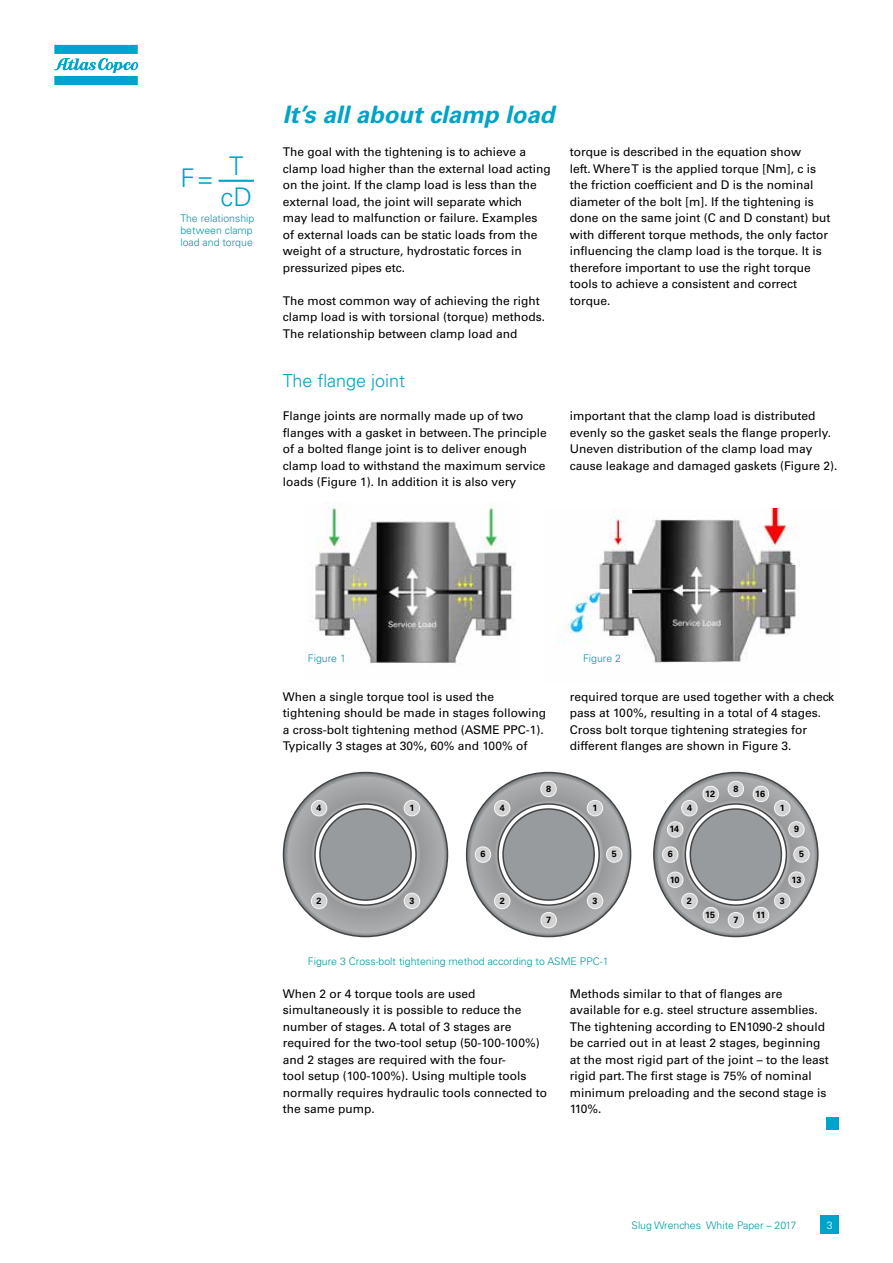
<style>
.page{position:relative;width:893px;height:1263px;background:#fff}
.page>*{position:absolute;margin:0;border:0;box-sizing:border-box;transform-origin:0 0}
.t1{font:300 25.8px/30.9px "Univers LT Std";color:#00a3c9;text-align:center}
.t2{font:italic 700 24px "Univers LT Std";color:#00a3c9}
.t3{font:300 18px "Univers LT Std";color:#00a3c9}
.t4{font:12px/16.5px "Univers LT Std";color:#000}
.t5{font:300 10.5px/12px "Univers LT Std";color:#0097a0}
.t6{font:300 10.5px "Univers LT Std";color:#fff}
.t7{font:700 9px "Univers LT Std";color:#000}
</style>
<div class="page">
<svg style="left:54px;top:45px;width:84px;height:40px"></svg>
<div style="left:821px;top:1215px;width:18px;height:19px;background:#00a3c9"></div>
<div style="left:827px;top:1117px;width:12px;height:13px;background:#00a3c9"></div>
<img style="left:312px;top:502px;width:203px;height:163px">
<img style="left:557px;top:509px;width:243px;height:154px">
<svg style="left:653px;top:772px;width:166px;height:165px"></svg>
<svg style="left:465px;top:772px;width:167px;height:165px"></svg>
<svg style="left:283px;top:772px;width:166px;height:165px"></svg>
<div style="left:320px;top:809px;width:91px;height:91px;background:#979b9d;border-radius:50%"></div>
<div style="left:319px;top:808px;width:93px;height:93px;border:2px solid #454546;border-radius:50%"></div>
<div style="left:404px;top:800px;width:16px;height:16px;background:#d3d2d2;border-radius:50%"></div>
<div style="left:404px;top:800px;width:16px;height:16px;border:1px solid #f7f8fa;border-radius:50%"></div>
<div style="left:311px;top:800px;width:16px;height:16px;background:#d3d2d2;border-radius:50%"></div>
<div style="left:311px;top:800px;width:16px;height:16px;border:1px solid #f7f8fa;border-radius:50%"></div>
<div style="left:404px;top:893px;width:16px;height:16px;background:#d3d2d2;border-radius:50%"></div>
<div style="left:404px;top:893px;width:16px;height:16px;border:1px solid #f7f8fa;border-radius:50%"></div>
<div style="left:311px;top:893px;width:16px;height:16px;background:#d3d2d2;border-radius:50%"></div>
<div style="left:311px;top:893px;width:16px;height:16px;border:1px solid #f7f8fa;border-radius:50%"></div>
<hr style="left:219px;top:180px;width:35px;height:2px;background:#00a3c9">
<h1 class="t1" style="left:220px;top:150px;width:33px">T cD</h1>
<p class="t5" style="left:180px;top:212px;width:75px">The relationship between clamp load and torque</p>
<h1 class="t1" style="left:180px;top:163px;width:35px">F=</h1>
<h2 class="t2" style="left:283px;top:100px;width:273px">It’s all about clamp load</h2>
<p class="t4" style="left:283px;top:144px;width:270px">The goal with the tightening is to achieve a clamp load higher than the external load acting on the joint. If the clamp load is less than the external load, the joint will separate which<br>may lead to malfunction or failure. Examples of external loads can be static loads from the weight of a structure, hydrostatic forces in pressurized pipes etc.</p>
<p class="t4" style="left:283px;top:292px;width:264px">The most common way of achieving the right clamp load is with torsional (torque) methods.<br>The relationship between clamp load and</p>
<p class="t4" style="left:570px;top:144px;width:262px">torque is described in the equation show<br>left. Where T is the applied torque [Nm], c is the friction coefficient and D is the nominal diameter of the bolt [m]. If the tightening is done on the same joint (C and D constant) but with different torque methods, the only factor influencing the clamp load is the torque. It is therefore important to use the right torque tools to achieve a consistent and correct torque.</p>
<h3 class="t3" style="left:283px;top:370px;width:124px">The flange joint</h3>
<p class="t4" style="left:283px;top:408px;width:265px">Flange joints are normally made up of two flanges with a gasket in between. The principle of a bolted flange joint is to deliver enough clamp load to withstand the maximum service loads (Figure 1). In addition it is also very</p>
<p class="t4" style="left:570px;top:408px;width:269px">important that the clamp load is distributed evenly so the gasket seals the flange properly.<br>Uneven distribution of the clamp load may cause leakage and damaged gaskets (Figure 2).</p>
<p class="t5" style="left:308px;top:652px;width:39px">Figure 1</p>
<p class="t5" style="left:583px;top:652px;width:39px">Figure 2</p>
<p class="t4" style="left:283px;top:688px;width:265px">When a single torque tool is used the tightening should be made in stages following a cross-bolt tightening method (ASME PPC-1).<br>Typically 3 stages at 30%, 60% and 100% of</p>
<p class="t4" style="left:570px;top:688px;width:266px">required torque are used together with a check pass at 100%, resulting in a total of 4 stages.<br>Cross bolt torque tightening strategies for different flanges are shown in Figure 3.</p>
<p class="t7" style="left:317px;top:802px;width:7px">4</p>
<p class="t7" style="left:409px;top:802px;width:7px">1</p>
<p class="t7" style="left:317px;top:895px;width:7px">2</p>
<p class="t7" style="left:409px;top:895px;width:7px">3</p>
<p class="t7" style="left:546px;top:783px;width:7px">8</p>
<p class="t7" style="left:500px;top:802px;width:7px">4</p>
<p class="t7" style="left:592px;top:802px;width:7px">1</p>
<p class="t7" style="left:480px;top:849px;width:7px">6</p>
<p class="t7" style="left:612px;top:849px;width:7px">5</p>
<p class="t7" style="left:500px;top:895px;width:7px">2</p>
<p class="t7" style="left:593px;top:895px;width:7px">3</p>
<p class="t7" style="left:546px;top:914px;width:7px">7</p>
<p class="t5" style="left:308px;top:955px;width:302px">Figure 3 Cross-bolt tightening method according to ASME PPC-1</p>
<p class="t7" style="left:733px;top:783px;width:7px">8</p>
<p class="t7" style="left:705px;top:788px;width:12px">12</p>
<p class="t7" style="left:755px;top:788px;width:12px">16</p>
<p class="t7" style="left:687px;top:802px;width:7px">4</p>
<p class="t7" style="left:780px;top:802px;width:7px">1</p>
<p class="t7" style="left:669px;top:823px;width:11px">14</p>
<p class="t7" style="left:794px;top:823px;width:7px">9</p>
<p class="t7" style="left:668px;top:849px;width:7px">6</p>
<p class="t7" style="left:799px;top:849px;width:7px">5</p>
<p class="t7" style="left:670px;top:874px;width:11px">10</p>
<p class="t7" style="left:791px;top:874px;width:12px">13</p>
<p class="t7" style="left:687px;top:895px;width:7px">2</p>
<p class="t7" style="left:780px;top:895px;width:7px">3</p>
<p class="t7" style="left:756px;top:910px;width:11px">11</p>
<p class="t7" style="left:733px;top:914px;width:7px">7</p>
<p class="t7" style="left:705px;top:909px;width:12px">15</p>
<p class="t4" style="left:283px;top:985px;width:266px">When 2 or 4 torque tools are used simultaneously it is possible to reduce the number of stages. A total of 3 stages are required for the two-tool setup (50-100-100%) and 2 stages are required with the four-<br>tool setup (100-100%). Using multiple tools normally requires hydraulic tools connected to the same pump.</p>
<p class="t4" style="left:570px;top:985px;width:261px">Methods similar to that of flanges are available for e.g. steel structure assemblies.<br>The tightening according to EN1090-2 should be carried out in at least 2 stages, beginning at the most rigid part of the joint – to the least rigid part. The first stage is 75% of nominal minimum preloading and the second stage is 110%.</p>
<p class="t5" style="left:632px;top:1219px;width:166px">Slug Wrenches White Paper – 2017</p>
<p class="t6" style="left:827px;top:1218px;width:7px">3</p>
</div>
